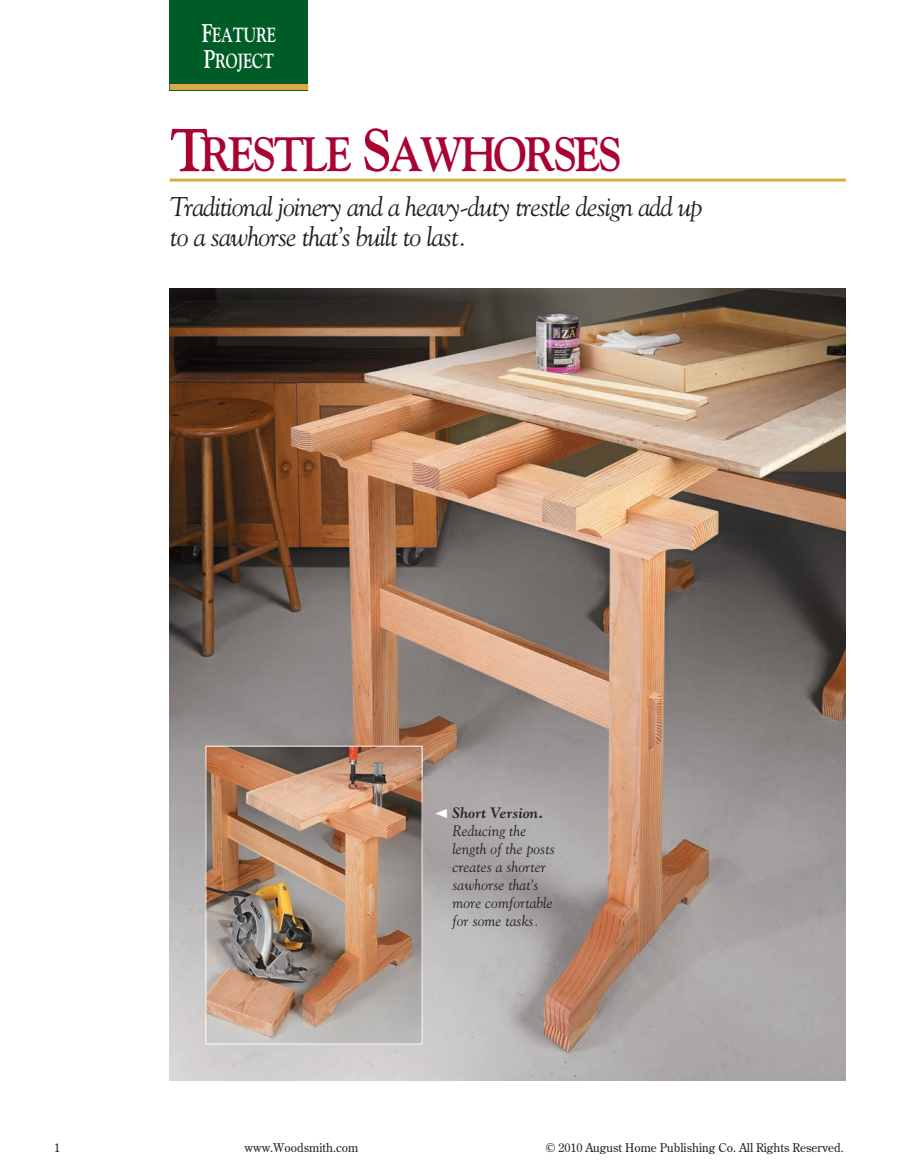
<style>
.page{position:relative;width:918px;height:1175px;background:#fff}
.page>*{position:absolute;margin:0;border:0;box-sizing:border-box;transform-origin:0 0}
.Headline{font:700 48px "Goudy Std";letter-spacing:-.065em;color:#a90332;scale:.9 1}
.Deck{font:italic 27px "Goudy Std";letter-spacing:-.03em;color:#231f20}
.H_Banner{font:700 20.4px/25.5px "Goudy Std";letter-spacing:-.02em;color:#fff;scale:.75 1}
.C_Photo{font:italic 15px/18px "Goudy Std";letter-spacing:.01em;color:#231f20}
.Folio{font:12px "Century Old Style";color:#231f20}
.s1{font-size:25.5px}
.s2{font-size:60px}
.s3{font-weight:700}
</style>
<div class="page">
<img style="left:170px;top:288px;width:676px;height:792px">
<img style="left:208px;top:748px;width:213px;height:294px">
<div style="left:206px;top:746px;width:217px;height:298px;border:1px solid #fff"></div>
<div style="left:170px;top:0;width:138px;height:90px;background:#005c27"></div>
<div style="left:170px;top:84px;width:138px;height:6px;background:#dbaa43"></div>
<svg style="left:170px;top:178px;width:676px;height:4px;background:#e3bf71"></svg>
<svg style="left:435px;top:808px;width:12px;height:10px"></svg>
<p class="H_Banner" style="left:202px;top:22px;width:101px"><span class="s1">F</span>EATURE<br><span class="s1">P</span>ROJECT</p>
<p class="Headline" style="left:170px;top:126px;width:504px"><span class="s2">T</span>RESTLE <span class="s2">S</span>AWHORSES</p>
<p class="Deck" style="left:170px;top:190px;width:534px">Traditional joinery and a heavy-duty trestle design add up</p>
<p class="Deck" style="left:170px;top:220px;width:298px">to a sawhorse that’s built to last.</p>
<p class="C_Photo" style="left:453px;top:803px;width:104px"><span class="s3">Short Version.<br></span>Reducing the length of the posts creates a shorter sawhorse that’s more comfortable for some tasks.</p>
<p class="Folio" style="left:54px;top:1140px;width:7px">1</p>
<p class="Folio" style="left:245px;top:1140px;width:115px">www.Woodsmith.com</p>
<p class="Folio" style="left:546px;top:1140px;width:299px">© 2010 August Home Publishing Co. All Rights Reserved.</p>
</div>
